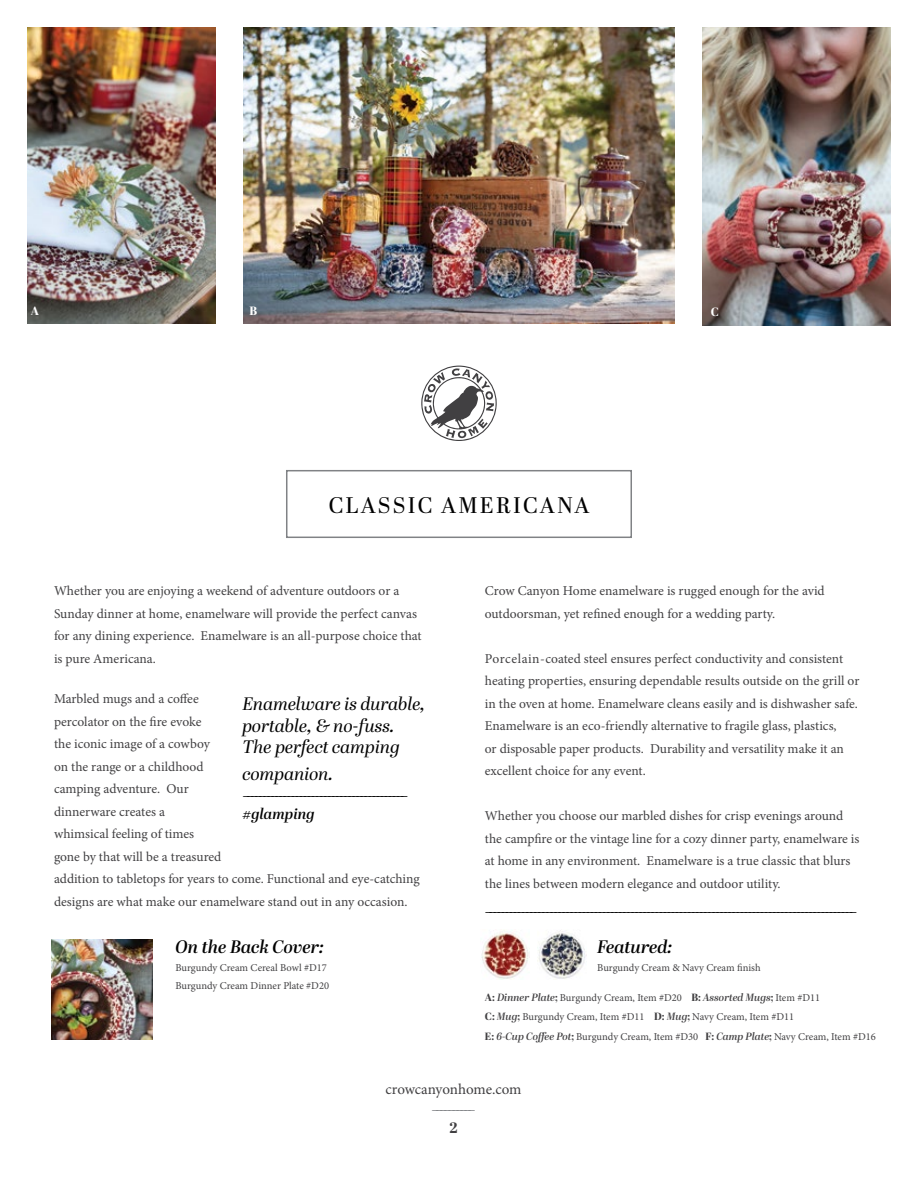
<style>
.page{position:relative;width:918px;height:1188px;background:#fff}
.page>*{position:absolute;margin:0;border:0;box-sizing:border-box;transform-origin:0 0}
.t1{font:22.5px "Abril Display";letter-spacing:.1em;color:#000}
.t2{font:italic 18px/21.6px "Abril Display";color:#000}
.t3{font:italic 600 18px "Abril Display";letter-spacing:-.005em;color:#000}
.t4{font:15px "Minion Pro";color:#000}
.t5{font:15px "Minion Pro";letter-spacing:-.01em;color:#414042}
.t6{font:15px "Minion Pro";color:#808285}
.t7{font:italic 600 15px "Abril Display";color:#000}
.t8{font:800 15px "Abril Display";color:#414042}
.t9{font:13.5px/22.5px "Minion Pro";letter-spacing:-.005em;color:#414042}
.t10{font:800 12px "Abril Display";color:#fff}
.t11{font:10.5px/19.5px "Minion Pro";color:#414042}
.s1{font-family:"Abril Display";font-weight:800}
.s2{font-family:"Abril Display";font-weight:600;font-style:italic}
</style>
<div class="page">
<svg style="left:421px;top:366px;width:76px;height:75px"></svg>
<img style="left:243px;top:27px;width:432px;height:297px">
<img style="left:27px;top:27px;width:189px;height:297px">
<div style="left:286px;top:470px;width:346px;height:68px;border:2px solid #808285"></div>
<img style="left:481px;top:932px;width:49px;height:47px">
<img style="left:537px;top:930px;width:50px;height:49px">
<img style="left:702px;top:27px;width:189px;height:298px">
<img style="left:52px;top:939px;width:100px;height:101px">
<p class="t10" style="left:31px;top:302px;width:10px">A</p>
<p class="t10" style="left:249px;top:302px;width:9px">B</p>
<p class="t10" style="left:711px;top:303px;width:10px">C</p>
<h1 class="t1" style="left:329px;top:490px;width:262px">CLASSIC AMERICANA</h1>
<p class="t9" style="left:54px;top:580px;width:369px">Whether you are enjoying a weekend of adventure outdoors or a Sunday dinner at home, enamelware will provide the perfect canvas for any dining experience. Enamelware is an all-purpose choice that is pure Americana.</p>
<p class="t9" style="left:54px;top:688px;width:367px">Marbled mugs and a coffee<br>percolator on the fire evoke<br>the iconic image of a cowboy<br>on the range or a childhood<br>camping adventure. Our<br>dinnerware creates a<br>whimsical feeling of times<br>gone by that will be a treasured<br>addition to tabletops for years to come. Functional and eye-catching designs are what make our enamelware stand out in any occasion.</p>
<h2 class="t2" style="left:242px;top:694px;width:184px">Enamelware is durable, portable, &amp; no-fuss.<br>The perfect camping</h2>
<h2 class="t2" style="left:242px;top:764px;width:92px">companion.</h2>
<p class="t4" style="left:242px;top:785px;width:167px">––––––––––––––––––––––––––––––––––––––––</p>
<p class="t7" style="left:242px;top:804px;width:74px">#glamping</p>
<h2 class="t3" style="left:176px;top:934px;width:150px">On the Back Cover:</h2>
<p class="t11" style="left:176px;top:958px;width:155px;line-height:18px">Burgundy Cream Cereal Bowl #D17<br>Burgundy Cream Dinner Plate #D20</p>
<p class="t9" style="left:485px;top:580px;width:341px">Crow Canyon Home enamelware is rugged enough for the avid outdoorsman, yet refined enough for a wedding party.</p>
<p class="t9" style="left:485px;top:647px;width:376px">Porcelain-coated steel ensures perfect conductivity and consistent heating properties, ensuring dependable results outside on the grill or in the oven at home. Enamelware cleans easily and is dishwasher safe.<br>Enamelware is an eco-friendly alternative to fragile glass, plastics,<br>or disposable paper products. Durability and versatility make it an excellent choice for any event.</p>
<p class="t9" style="left:485px;top:805px;width:376px">Whether you choose our marbled dishes for crisp evenings around the campfire or the vintage line for a cozy dinner party, enamelware is at home in any environment. Enamelware is a true classic that blurs the lines between modern elegance and outdoor utility.</p>
<p class="t4" style="left:485px;top:901px;width:374px">–––––––––––––––––––––––––––––––––––––––––––––––––––––––––––––––––––––––––––––––––––––––––––</p>
<h2 class="t3" style="left:597px;top:934px;width:76px">Featured:</h2>
<p class="t11" style="left:597px;top:958px;width:165px">Burgundy Cream &amp; Navy Cream finish</p>
<p class="t11" style="left:485px;top:988px;width:392px"><span class="s1">A:</span> <span class="s2">Dinner Plate</span><span class="s1">;</span> Burgundy Cream, Item #D20 <span class="s1">B:</span> <span class="s2">Assorted Mugs</span><span class="s1">;</span> Item #D11<br><span class="s1">C:</span> <span class="s2">Mug</span><span class="s1">;</span> Burgundy Cream, Item #D11 <span class="s1">D:</span> <span class="s2">Mug</span><span class="s1">;</span> Navy Cream, Item #D11<br><span class="s1">E:</span> <span class="s2">6-Cup Coffee Pot</span><span class="s1">;</span> Burgundy Cream, Item #D30 <span class="s1">F:</span> <span class="s2">Camp Plate</span><span class="s1">;</span> Navy Cream, Item #D16</p>
<p class="t5" style="left:386px;top:1079px;width:137px">crowcanyonhome.com</p>
<p class="t6" style="left:431px;top:1099px;width:46px">––––––––––</p>
<p class="t8" style="left:450px;top:1117px;width:10px">2</p>
</div>
